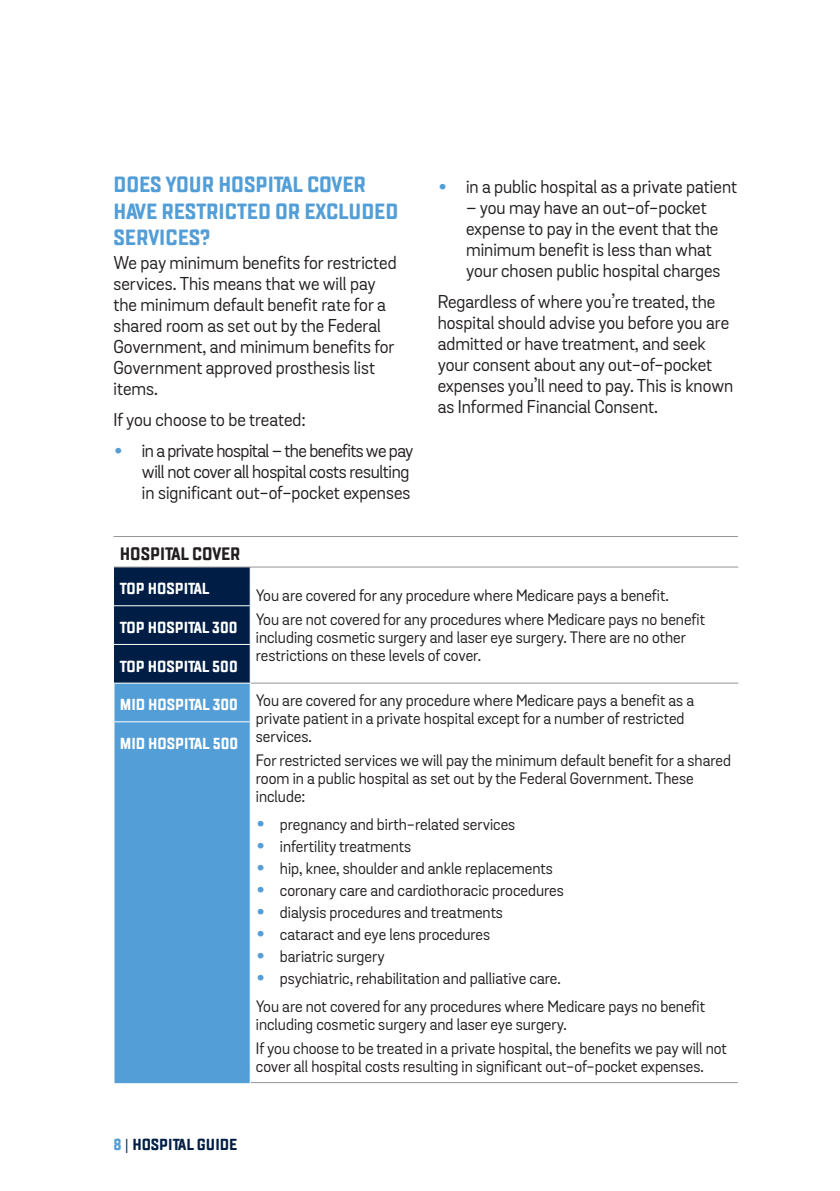
<style>
.page{position:relative;width:840px;height:1191px;background:#fff}
.page>*{position:absolute;margin:0;border:0;box-sizing:border-box;transform-origin:0 0}
.t1{font:700 22px/26.4px "TT Lakes Compressed";color:#539ed6}
.t2{font:18px/21px "Grota Sans Rd";color:#231f20}
.t3{font:18px/21px "Grota Sans Rd";letter-spacing:-.02em;color:#231f20}
.t4{font:700 18px "TT Lakes Compressed";color:#231f20}
.t5{font:16px/18px "Grota Sans Rd";color:#231f20}
.t6{font:700 16px "TT Lakes Compressed";color:#fff}
.t7{font:700 16px "TT Lakes Compressed";color:#001e45}
.s1{font-size:30px;color:#539ed6}
.s2{font-family:"TT Lakes Compressed";font-weight:700;color:#fff}
.s3{color:#539ed6}
.s4{font-family:"TT Lakes Condensed";font-weight:400}
</style>
<div class="page">
<svg style="left:250px;top:536px;width:488px;height:547px"></svg>
<div style="left:114px;top:567px;width:135px;height:115px;background:#001e45"></div>
<div style="left:114px;top:683px;width:135px;height:400px;background:#539ed6"></div>
<hr style="left:114px;top:605px;width:136px;height:1px;background:#fff">
<hr style="left:114px;top:644px;width:136px;height:1px;background:#fff">
<hr style="left:114px;top:566px;width:136px;height:1px;background:#949698">
<hr style="left:250px;top:566px;width:488px;height:1px;background:#949698">
<hr style="left:250px;top:682px;width:488px;height:1px;background:#949698">
<hr style="left:113px;top:721px;width:137px;height:1px;background:#fff">
<hr style="left:113px;top:536px;width:624px;height:1px;background:#949698">
<hr style="left:251px;top:1082px;width:486px;height:1px;background:#949698">
<h1 class="t1" style="left:113px;top:172px;width:286px">DOES YOUR HOSPITAL COVER<br>HAVE RESTRICTED OR EXCLUDED<br>SERVICES?</h1>
<p class="t2" style="left:113px;top:252px;width:284px">We pay minimum benefits for restricted services. This means that we will pay the minimum default benefit rate for a shared room as set out by the Federal Government, and minimum benefits for Government approved prosthesis list items.</p>
<p class="t2" style="left:113px;top:410px;width:194px">If you choose to be treated:</p>
<p class="t3" style="left:142px;top:441px;width:273px;text-indent:-28px"><span class="s1">•</span> in a private hospital – the benefits we pay will not cover all hospital costs resulting in significant out-of-pocket expenses</p>
<p class="t2" style="left:437px;top:176px;width:301px"><span class="s1">•</span> in a public hospital as a private patient</p>
<p class="t2" style="left:466px;top:197px;width:256px">– you may have an out-of-pocket expense to pay in the event that the minimum benefit is less than what your chosen public hospital charges</p>
<p class="t2" style="left:437px;top:292px;width:297px">Regardless of where you’re treated, the hospital should advise you before you are admitted or have treatment, and seek your consent about any out-of-pocket expenses you’ll need to pay. This is known as Informed Financial Consent.</p>
<p class="t4" style="left:120px;top:542px;width:122px">HOSPITAL COVER</p>
<p class="t6" style="left:120px;top:578px;width:91px">TOP HOSPITAL</p>
<p class="t5" style="left:256px;top:584px;width:450px;line-height:23.6px">You are covered for any procedure where Medicare pays a benefit.<br>You are not covered for any procedures where Medicare pays no benefit</p>
<p class="t5" style="left:256px;top:629px;width:431px">including cosmetic surgery and laser eye surgery. There are no other restrictions on these levels of cover.</p>
<p class="t6" style="left:120px;top:617px;width:119px">TOP HOSPITAL 300</p>
<p class="t6" style="left:120px;top:656px;width:119px">TOP HOSPITAL 500</p>
<p class="t5" style="left:256px;top:692px;width:439px;text-indent:-136px"><span class="s2">MID HOSPITAL 300</span> You are covered for any procedure where Medicare pays a benefit as a private patient in a private hospital except for a number of restricted services.</p>
<p class="t5" style="left:256px;top:752px;width:476px">For restricted services we will pay the minimum default benefit for a shared room in a public hospital as set out by the Federal Government. These include:</p>
<p class="t5" style="left:256px;top:815px;width:261px"><span class="s1">•</span> pregnancy and birth-related services</p>
<p class="t5" style="left:256px;top:837px;width:157px"><span class="s1">•</span> infertility treatments</p>
<p class="t5" style="left:256px;top:859px;width:298px"><span class="s1">•</span> hip, knee, shoulder and ankle replacements</p>
<p class="t5" style="left:256px;top:881px;width:309px"><span class="s1">•</span> coronary care and cardiothoracic procedures</p>
<p class="t5" style="left:256px;top:903px;width:248px"><span class="s1">•</span> dialysis procedures and treatments</p>
<p class="t5" style="left:256px;top:925px;width:236px"><span class="s1">•</span> cataract and eye lens procedures</p>
<p class="t5" style="left:256px;top:947px;width:130px"><span class="s1">•</span> bariatric surgery</p>
<p class="t5" style="left:256px;top:964px;width:450px;line-height:28.2px"><span class="s1">•</span> psychiatric, rehabilitation and palliative care.<br>You are not covered for any procedures where Medicare pays no benefit</p>
<p class="t5" style="left:256px;top:1013px;width:472px;line-height:23.6px">including cosmetic surgery and laser eye surgery.<br>If you choose to be treated in a private hospital, the benefits we pay will not</p>
<p class="t5" style="left:256px;top:1057px;width:449px">cover all hospital costs resulting in significant out-of-pocket expenses.</p>
<p class="t6" style="left:120px;top:733px;width:120px">MID HOSPITAL 500</p>
<p class="t7" style="left:113px;top:1134px;width:125px"><span class="s3">8</span> <span class="s4">|</span> HOSPITAL GUIDE</p>
</div>
